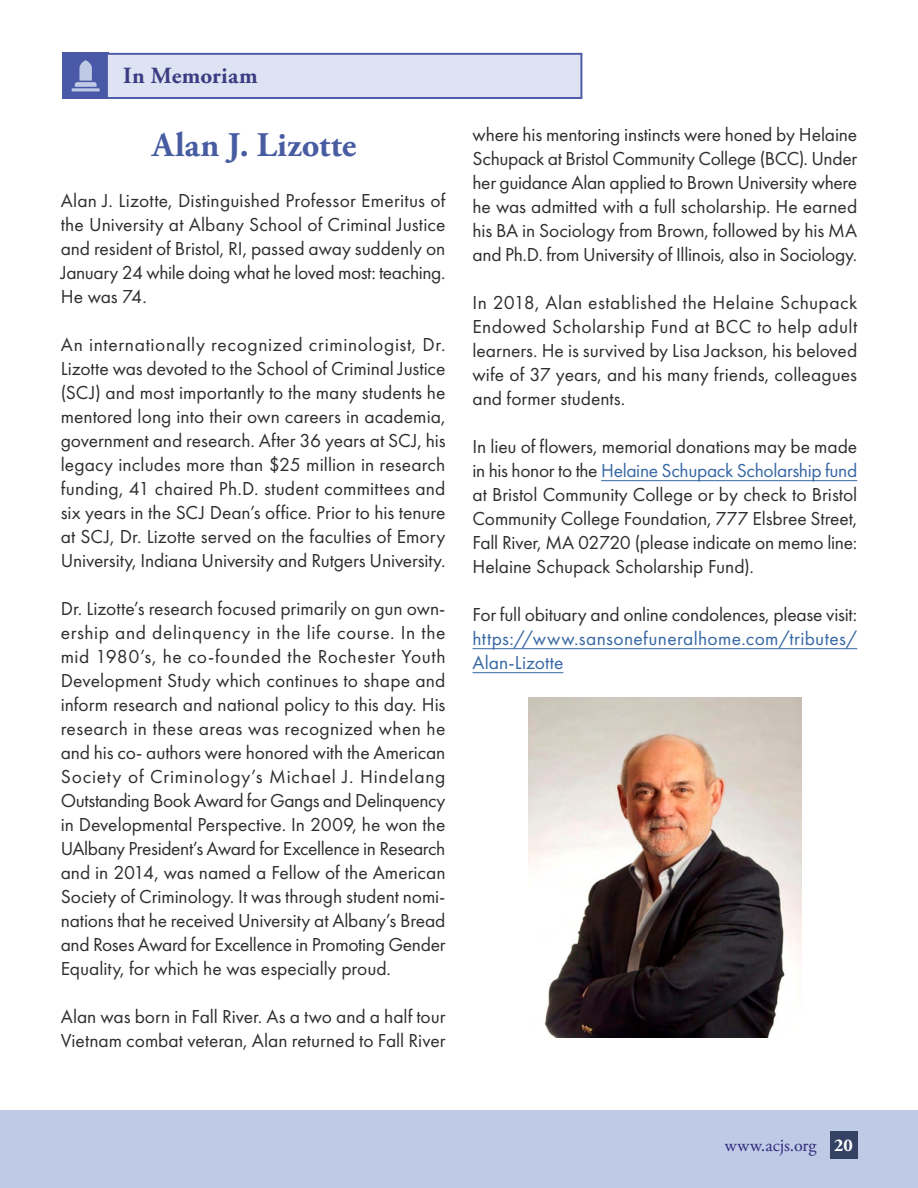
<style>
.page{position:relative;width:918px;height:1188px;background:#fff}
.page>*{position:absolute;margin:0;border:0;box-sizing:border-box;transform-origin:0 0}
.Section__Title{font:700 34.5px "Adobe Garamond Pro";letter-spacing:.005em;color:#485ca2}
.Section__Head{font:700 23.1px "Adobe Garamond Pro";letter-spacing:.01em;color:#3d3b83}
.Body{font:19.5px/24px "Futura PT";letter-spacing:-.005em;color:#2e2e2e;text-align:justify}
.Body-2{font:19.5px/24px "Futura PT";letter-spacing:.02em;color:#3667a4;text-align:justify}
.Body-3{font:18px "Adobe Garamond Pro";color:#2d2b7b}
.Body-4{font:700 18px "Adobe Garamond Pro";color:#fff}
.s1{color:#3667a4}
.s2{color:#2e2e2e}
</style>
<div class="page">
<div style="left:0;top:1110px;width:918px;height:78px;background:#bfcae6"></div>
<div style="left:830px;top:1131px;width:27px;height:27px;background:#344264"></div>
<div style="left:63px;top:53px;width:46px;height:46px;background:#4959a7"></div>
<hr style="left:72px;top:88px;width:28px;height:3px;background:#bfcae6">
<svg style="left:75px;top:60px;width:22px;height:27px"></svg>
<div style="left:106px;top:53px;width:476px;height:46px;background:#dde3f2;border:2px solid #4959a7"></div>
<img style="left:529px;top:698px;width:272px;height:339px">
<hr style="left:601px;top:480px;width:256px;height:1px;background:#3667a4">
<hr style="left:472px;top:648px;width:385px;height:1px;background:#3667a4">
<hr style="left:472px;top:672px;width:91px;height:1px;background:#3667a4">
<p class="Section__Head" style="left:123px;top:62px;width:136px">In Memoriam</p>
<p class="Section__Title" style="left:152px;top:124px;width:206px">Alan J. Lizotte</p>
<p class="Body" style="left:61px;top:188px;width:386px">Alan J. Lizotte, Distinguished Professor Emeritus of the University at Albany School of Criminal Justice and resident of Bristol, RI, passed away suddenly on January 24 while doing what he loved most: teaching.<br>He was 74.</p>
<p class="Body" style="left:61px;top:332px;width:386px">An internationally recognized criminologist, Dr.<br>Lizotte was devoted to the School of Criminal Justice (SCJ) and most importantly to the many students he mentored long into their own careers in academia, government and research. After 36 years at SCJ, his legacy includes more than $25 million in research funding, 41 chaired Ph.D. student committees and six years in the SCJ Dean’s office. Prior to his tenure at SCJ, Dr. Lizotte served on the faculties of Emory University, Indiana University and Rutgers University.</p>
<p class="Body" style="left:61px;top:596px;width:386px">Dr. Lizotte’s research focused primarily on gun own&shy;ership and delinquency in the life course. In the mid 1980’s, he co-founded the Rochester Youth Development Study which continues to shape and inform research and national policy to this day. His research in these areas was recognized when he and his co- authors were honored with the American Society of Criminology’s Michael J. Hindelang Outstanding Book Award for Gangs and Delinquency in Developmental Perspective. In 2009, he won the UAlbany President’s Award for Excellence in Research and in 2014, was named a Fellow of the American Society of Criminology. It was through student nomi&shy;nations that he received University at Albany’s Bread and Roses Award for Excellence in Promoting Gender Equality, for which he was especially proud.</p>
<p class="Body" style="left:61px;top:1004px;width:386px">Alan was born in Fall River. As a two and a half tour<br>Vietnam combat veteran, Alan returned to Fall River</p>
<p class="Body" style="left:472px;top:122px;width:386px">where his mentoring instincts were honed by Helaine Schupack at Bristol Community College (BCC). Under her guidance Alan applied to Brown University where he was admitted with a full scholarship. He earned his BA in Sociology from Brown, followed by his MA and Ph.D. from University of Illinois, also in Sociology.</p>
<p class="Body" style="left:472px;top:290px;width:386px">In 2018, Alan established the Helaine Schupack Endowed Scholarship Fund at BCC to help adult learners. He is survived by Lisa Jackson, his beloved wife of 37 years, and his many friends, colleagues and former students.</p>
<p class="Body" style="left:472px;top:434px;width:386px">In lieu of flowers, memorial donations may be made in his honor to the <span class="s1">Helaine Schupack Scholarship fund </span>at Bristol Community College or by check to Bristol Community College Foundation, 777 Elsbree Street, Fall River, MA 02720 (please indicate on memo line:<br>Helaine Schupack Scholarship Fund).</p>
<p class="Body-2" style="left:472px;top:602px;width:386px"><span class="s2">For full obituary and online condolences, please visit: </span>https://www.sansonefuneralhome.com/tributes/ Alan-Lizotte</p>
<p class="Body-3" style="left:725px;top:1134px;width:93px">www.acjs.org</p>
<p class="Body-4" style="left:834px;top:1135px;width:20px">20</p>
</div>
